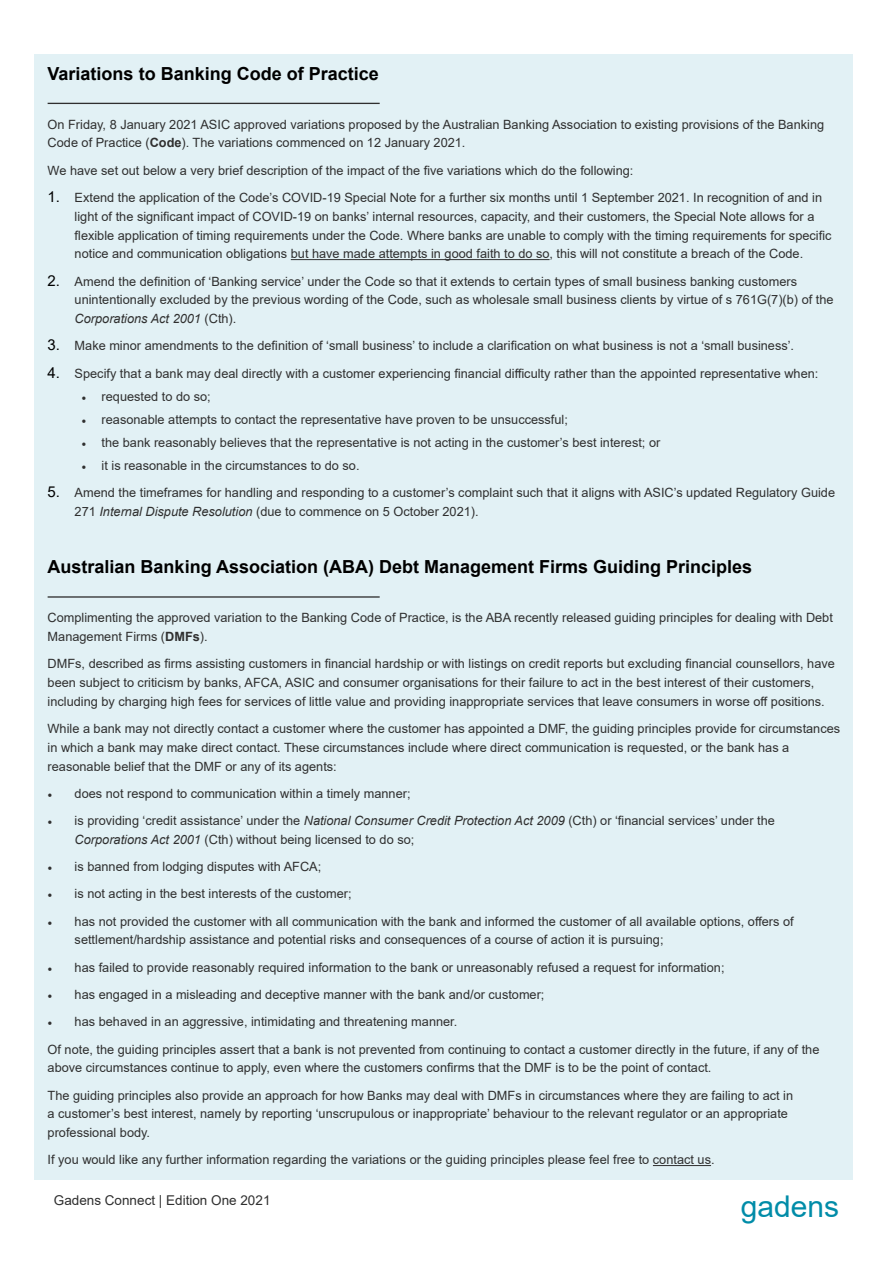
<style>
.page{position:relative;width:893px;height:1263px;background:#fff}
.page>*{position:absolute;margin:0;border:0;box-sizing:border-box;transform-origin:0 0}
.t1{font:30px "Arial";color:#008ca8}
.t2{font:700 18px "Arial";color:#000}
.t3{font:13.5px "Arial";color:#2f2f2f}
.t4{font:12.75px/18.8px "Arial";color:#2f2f2f}
.s1{font-weight:700}
.s2{font-size:15px;color:#000}
.s3{font-style:italic}
.s4{font-family:"Minion Pro"}
</style>
<div class="page">
<div style="left:35px;top:54px;width:818px;height:1125px;background:#e2f1f5"></div>
<hr style="left:48px;top:103px;width:332px;height:1px;background:#2f2f2f">
<hr style="left:291px;top:259px;width:259px;height:1px;background:#2f2f2f">
<hr style="left:48px;top:596px;width:332px;height:2px;background:#2f2f2f">
<hr style="left:653px;top:1165px;width:58px;height:1px;background:#2f2f2f">
<h2 class="t2" style="left:48px;top:61px;width:333px">Variations to Banking Code of Practice</h2>
<p class="t4" style="left:48px;top:115px;width:778px">On Friday, 8 January 2021 ASIC approved variations proposed by the Australian Banking Association to existing provisions of the Banking<br>Code of Practice (<span class="s1">Code</span>). The variations commenced on 12 January 2021.</p>
<p class="t4" style="left:48px;top:161px;width:587px">We have set out below a very brief description of the impact of the five variations which do the following:</p>
<p class="t4" style="left:75px;top:188px;width:758px;text-indent:-27px"><span class="s2">1.</span> Extend the application of the Code’s COVID-19 Special Note for a further six months until 1 September 2021. In recognition of and in light of the significant impact of COVID-19 on banks’ internal resources, capacity, and their customers, the Special Note allows for a flexible application of timing requirements under the Code. Where banks are unable to comply with the timing requirements for specific notice and communication obligations but have made attempts in good faith to do so, this will not constitute a breach of the Code.</p>
<p class="t4" style="left:75px;top:272px;width:760px;text-indent:-27px"><span class="s2">2.</span> Amend the definition of ‘Banking service’ under the Code so that it extends to certain types of small business banking customers unintentionally excluded by the previous wording of the Code, such as wholesale small business clients by virtue of s 761G(7)(b) of the<br><span class="s3">Corporations Act 2001</span> (Cth).</p>
<p class="t4" style="left:48px;top:336px;width:748px"><span class="s2">3.</span> Make minor amendments to the definition of ‘small business’ to include a clarification on what business is not a ‘small business’.</p>
<p class="t4" style="left:48px;top:364px;width:772px"><span class="s2">4.</span> Specify that a bank may deal directly with a customer experiencing financial difficulty rather than the appointed representative when:</p>
<p class="t4" style="left:82px;top:387px;width:131px"><span class="s4">•</span> requested to do so;</p>
<p class="t4" style="left:82px;top:410px;width:488px"><span class="s4">•</span> reasonable attempts to contact the representative have proven to be unsuccessful;</p>
<p class="t4" style="left:82px;top:433px;width:580px"><span class="s4">•</span> the bank reasonably believes that the representative is not acting in the customer’s best interest; or</p>
<p class="t4" style="left:82px;top:456px;width:279px"><span class="s4">•</span> it is reasonable in the circumstances to do so.</p>
<p class="t4" style="left:75px;top:483px;width:762px;text-indent:-27px"><span class="s2">5.</span> Amend the timeframes for handling and responding to a customer’s complaint such that it aligns with ASIC’s updated Regulatory Guide<br>271 <span class="s3">Internal Dispute Resolution</span> (due to commence on 5 October 2021).</p>
<h2 class="t2" style="left:48px;top:554px;width:706px">Australian Banking Association (ABA) Debt Management Firms Guiding Principles</h2>
<p class="t4" style="left:48px;top:608px;width:787px">Complimenting the approved variation to the Banking Code of Practice, is the ABA recently released guiding principles for dealing with Debt<br>Management Firms (<span class="s1">DMFs</span>).</p>
<p class="t4" style="left:48px;top:654px;width:789px">DMFs, described as firms assisting customers in financial hardship or with listings on credit reports but excluding financial counsellors, have been subject to criticism by banks, AFCA, ASIC and consumer organisations for their failure to act in the best interest of their customers, including by charging high fees for services of little value and providing inappropriate services that leave consumers in worse off positions.</p>
<p class="t4" style="left:48px;top:719px;width:794px">While a bank may not directly contact a customer where the customer has appointed a DMF, the guiding principles provide for circumstances in which a bank may make direct contact. These circumstances include where direct communication is requested, or the bank has a reasonable belief that the DMF or any of its agents:</p>
<p class="t4" style="left:48px;top:784px;width:364px"><span class="s4">•</span> does not respond to communication within a timely manner;</p>
<p class="t4" style="left:75px;top:811px;width:702px;text-indent:-27px"><span class="s4">•</span> is providing ‘credit assistance’ under the <span class="s3">National Consumer Credit Protection Act 2009</span> (Cth) or ‘financial services’ under the<br><span class="s3">Corporations Act 2001</span> (Cth) without being licensed to do so;</p>
<p class="t4" style="left:48px;top:857px;width:275px"><span class="s4">•</span> is banned from lodging disputes with AFCA;</p>
<p class="t4" style="left:48px;top:884px;width:306px"><span class="s4">•</span> is not acting in the best interests of the customer;</p>
<p class="t4" style="left:75px;top:912px;width:720px;text-indent:-27px"><span class="s4">•</span> has not provided the customer with all communication with the bank and informed the customer of all available options, offers of settlement/hardship assistance and potential risks and consequences of a course of action it is pursuing;</p>
<p class="t4" style="left:48px;top:958px;width:678px"><span class="s4">•</span> has failed to provide reasonably required information to the bank or unreasonably refused a request for information;</p>
<p class="t4" style="left:48px;top:985px;width:498px"><span class="s4">•</span> has engaged in a misleading and deceptive manner with the bank and/or customer;</p>
<p class="t4" style="left:48px;top:1008px;width:773px;line-height:27.3px"><span class="s4">•</span> has behaved in an aggressive, intimidating and threatening manner.<br>Of note, the guiding principles assert that a bank is not prevented from continuing to contact a customer directly in the future, if any of the</p>
<p class="t4" style="left:48px;top:1054px;width:747px;line-height:27.3px">above circumstances continue to apply, even where the customers confirms that the DMF is to be the point of contact.<br>The guiding principles also provide an approach for how Banks may deal with DMFs in circumstances where they are failing to act in</p>
<p class="t4" style="left:48px;top:1104px;width:742px">a customer’s best interest, namely by reporting ‘unscrupulous or inappropriate’ behaviour to the relevant regulator or an appropriate professional body.</p>
<p class="t4" style="left:48px;top:1150px;width:668px">If you would like any further information regarding the variations or the guiding principles please feel free to contact us.</p>
<p class="t3" style="left:54px;top:1190px;width:218px">Gadens Connect | Edition One 2021</p>
<h1 class="t1" style="left:741px;top:1185px;width:100px">gadens</h1>
</div>
